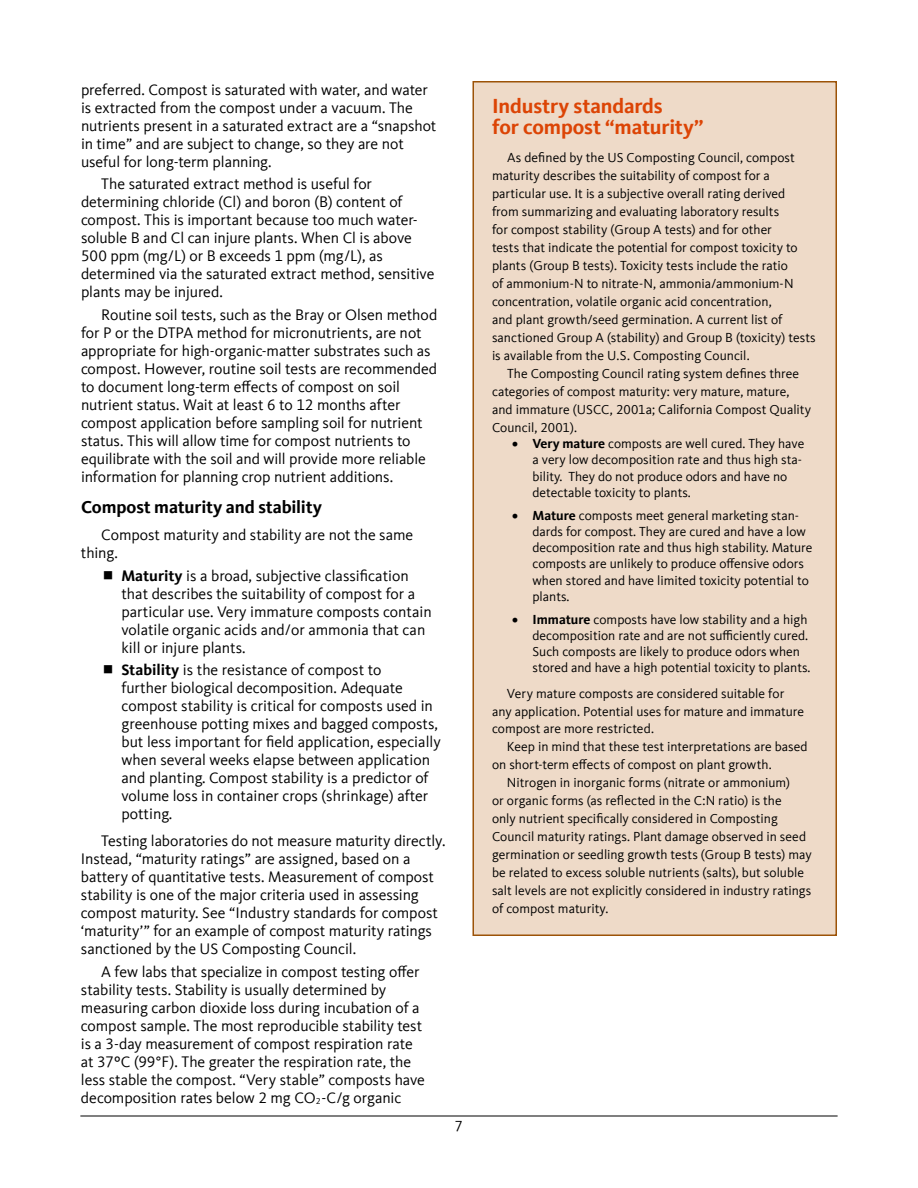
<style>
.page{position:relative;width:918px;height:1188px;background:#fff}
.page>*{position:absolute;margin:0;border:0;box-sizing:border-box;transform-origin:0 0}
.Subhead_14_orange{font:700 21px/21px "Kievit Offc";letter-spacing:-.005em;color:#dc4405}
.Subhead_12{font:700 18px "Kievit Offc";letter-spacing:-.005em;color:#000}
.Body_Text1{font:15.75px/18px "Kievit Offc";letter-spacing:-.005em;color:#000}
.t1{font:15px "Kievit Offc";color:#000}
.Sidebar_text{font:13.5px/18px "Kievit Offc";color:#000}
.s1{font-weight:700}
</style>
<div class="page">
<hr style="left:80px;top:1116px;width:758px;height:1px;background:#000">
<div style="left:473px;top:82px;width:363px;height:853px;background:#eedac8"></div>
<div style="left:472px;top:81px;width:365px;height:855px;border:2px solid #9c5308"></div>
<p class="Body_Text1" style="left:81px;top:80px;width:357px">preferred. Compost is saturated with water, and water is extracted from the compost under a vacuum. The nutrients present in a saturated extract are a “snapshot in time” and are subject to change, so they are not useful for long-term planning.</p>
<p class="Body_Text1" style="left:81px;top:175px;width:355px;text-indent:20px">The saturated extract method is useful for determining chloride (Cl) and boron (B) content of compost. This is important because too much water&shy;soluble B and Cl can injure plants. When Cl is above 500 ppm (mg/L) or B exceeds 1 ppm (mg/L), as determined via the saturated extract method, sensitive plants may be injured.</p>
<p class="Body_Text1" style="left:81px;top:305px;width:358px;text-indent:20px">Routine soil tests, such as the Bray or Olsen method for P or the DTPA method for micronutrients, are not appropriate for high-organic-matter substrates such as compost. However, routine soil tests are recommended to document long-term effects of compost on soil nutrient status. Wait at least 6 to 12 months after compost application before sampling soil for nutrient status. This will allow time for compost nutrients to equilibrate with the soil and will provide more reliable information for planning crop nutrient additions.</p>
<p class="Subhead_12" style="left:81px;top:496px;width:243px">Compost maturity and stability</p>
<p class="Body_Text1" style="left:81px;top:526px;width:334px;text-indent:20px">Compost maturity and stability are not the same thing.</p>
<p class="Body_Text1" style="left:121px;top:566px;width:312px"><span class="s1">Maturity</span> is a broad, subjective classification that describes the suitability of compost for a particular use. Very immature composts contain volatile organic acids and/or ammonia that can kill or injure plants.</p>
<p class="Body_Text1" style="left:121px;top:661px;width:321px"><span class="s1">Stability</span> is the resistance of compost to<br>further biological decomposition. Adequate compost stability is critical for composts used in greenhouse potting mixes and bagged composts, but less important for field application, especially when several weeks elapse between application and planting. Compost stability is a predictor of volume loss in container crops (shrinkage) after potting.</p>
<p class="Body_Text1" style="left:81px;top:832px;width:366px;text-indent:20px">Testing laboratories do not measure maturity directly.<br>Instead, “maturity ratings” are assigned, based on a battery of quantitative tests. Measurement of compost stability is one of the major criteria used in assessing compost maturity. See “Industry standards for compost ‘maturity’” for an example of compost maturity ratings sanctioned by the US Composting Council.</p>
<p class="Body_Text1" style="left:81px;top:963px;width:345px;text-indent:20px">A few labs that specialize in compost testing offer stability tests. Stability is usually determined by measuring carbon dioxide loss during incubation of a compost sample. The most reproducible stability test is a 3-day measurement of compost respiration rate at 37⁰C (99°F). The greater the respiration rate, the less stable the compost. “Very stable” composts have decomposition rates below 2 mg CO<sub>2</sub>-C/g organic</p>
<p class="t1" style="left:455px;top:1118px;width:10px">7</p>
<p class="Subhead_14_orange" style="left:492px;top:95px;width:213px">Industry standards<br>for compost “maturity”</p>
<p class="Sidebar_text" style="left:492px;top:149px;width:325px;text-indent:15px">As defined by the US Composting Council, compost maturity describes the suitability of compost for a particular use. It is a subjective overall rating derived<br>from summarizing and evaluating laboratory results<br>for compost stability (Group A tests) and for other<br>tests that indicate the potential for compost toxicity to plants (Group B tests). Toxicity tests include the ratio<br>of ammonium-N to nitrate-N, ammonia/ammonium-N concentration, volatile organic acid concentration,<br>and plant growth/seed germination. A current list of sanctioned Group A (stability) and Group B (toxicity) tests is available from the U.S. Composting Council.</p>
<p class="Sidebar_text" style="left:492px;top:365px;width:321px;text-indent:15px">The Composting Council rating system defines three categories of compost maturity: very mature, mature, and immature (USCC, 2001a; California Compost Quality Council, 2001).</p>
<p class="Sidebar_text" style="left:532px;top:436px;width:273px;line-height:16.2px;text-indent:-20px"><span class="s1">• Very mature</span> composts are well cured. They have a very low decomposition rate and thus high sta&shy;bility. They do not produce odors and have no detectable toxicity to plants.</p>
<p class="Sidebar_text" style="left:532px;top:507px;width:281px;line-height:16.2px;text-indent:-20px"><span class="s1">• Mature</span> composts meet general marketing stan&shy;dards for compost. They are cured and have a low decomposition rate and thus high stability. Mature composts are unlikely to produce offensive odors when stored and have limited toxicity potential to plants.</p>
<p class="Sidebar_text" style="left:532px;top:611px;width:280px;line-height:16.2px;text-indent:-20px"><span class="s1">• Immature</span> composts have low stability and a high decomposition rate and are not sufficiently cured.<br>Such composts are likely to produce odors when stored and have a high potential toxicity to plants.</p>
<p class="Sidebar_text" style="left:492px;top:684px;width:314px;text-indent:15px">Very mature composts are considered suitable for any application. Potential uses for mature and immature compost are more restricted.</p>
<p class="Sidebar_text" style="left:492px;top:738px;width:317px;text-indent:15px">Keep in mind that these test interpretations are based on short-term effects of compost on plant growth.</p>
<p class="Sidebar_text" style="left:492px;top:774px;width:321px;text-indent:15px">Nitrogen in inorganic forms (nitrate or ammonium)<br>or organic forms (as reflected in the C:N ratio) is the<br>only nutrient specifically considered in Composting Council maturity ratings. Plant damage observed in seed germination or seedling growth tests (Group B tests) may be related to excess soluble nutrients (salts), but soluble salt levels are not explicitly considered in industry ratings of compost maturity.</p>
</div>
